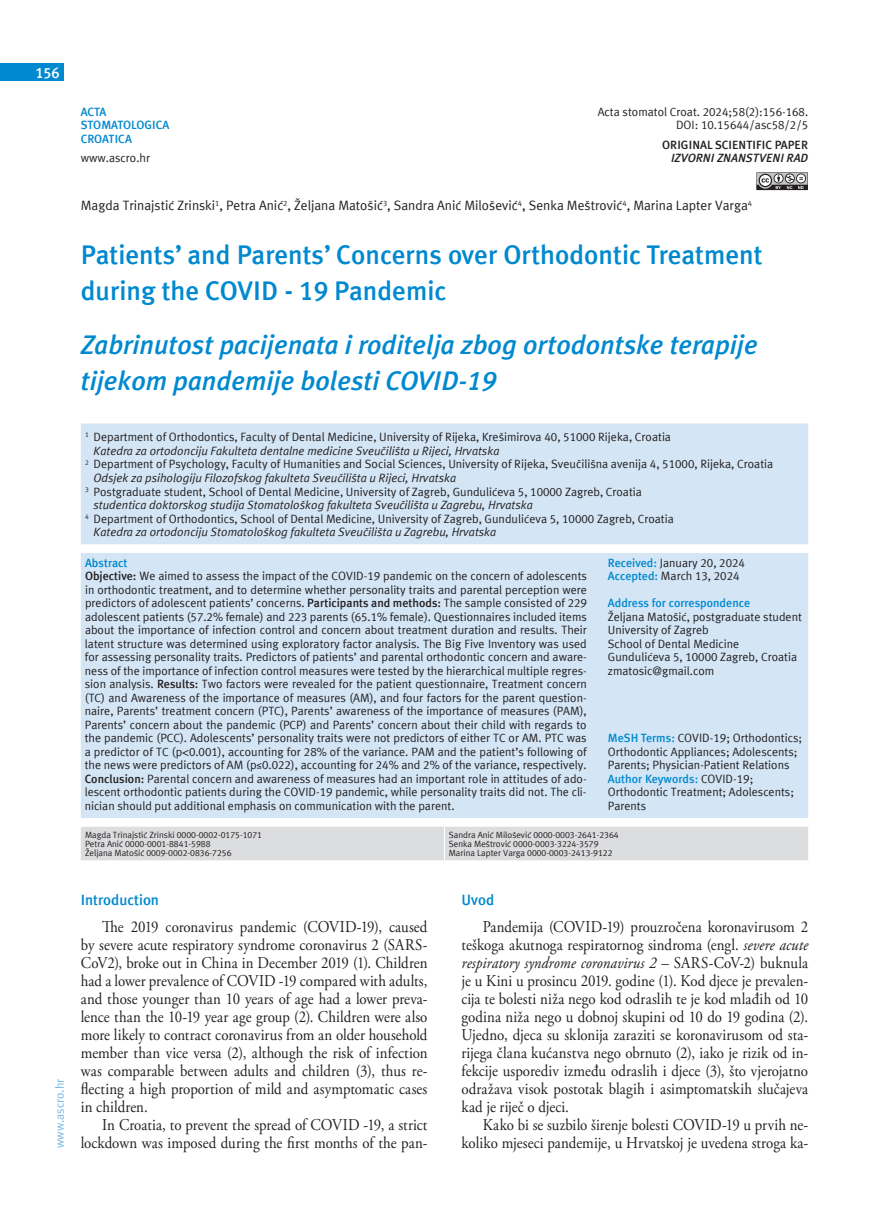
<style>
.page{position:relative;width:872px;height:1212px;background:#fff}
.page>*{position:absolute;margin:0;border:0;box-sizing:border-box;transform-origin:0 0}
.t1{font:italic 700 27px/36px "Meta ASC";color:#0089cf}
.t2{font:700 27px/36px "Meta ASC";color:#0089cf}
.t3{font:16.5px/18px "Adobe Garamond Pro";color:#231f20;text-align:justify;scale:.9 1}
.t4{font:700 15px "Meta ASC";color:#0089cf}
.t5{font:700 15px "Meta ASC";color:#fff}
.t6{font:13.5px "Meta ASC";color:#231f20}
.t7{font:12px/13.5px "Meta ASC";color:#231f20}
.t8{font:italic 12px "Meta ASC";color:#231f20}
.t9{font:700 12px/13.5px "Meta ASC";color:#0089cf}
.t10{font:700 12px "Meta ASC";letter-spacing:.005em;color:#231f20}
.t11{font:italic 700 12px "Meta ASC";letter-spacing:.005em;color:#231f20}
.t12{font:12px "Meta ASC";color:#77b6e4}
.t13{font:9px/9px "Meta ASC";color:#231f20}
.s1{font-weight:700;color:#0089cf}
.s2{font-weight:700}
.s3{font-style:italic}
</style>
<div class="page">
<div style="left:0;top:64px;width:64px;height:17px;background:#0089cf"></div>
<div style="left:81px;top:423px;width:727px;height:121px;background:#d4e6f6"></div>
<div style="left:81px;top:544px;width:727px;height:274px;background:#d4e6f6"></div>
<div style="left:81px;top:827px;width:727px;height:33px;background:#dcdddf"></div>
<hr style="left:444px;top:827px;width:1px;height:33px;background:#fff">
<svg style="left:756px;top:172px;width:52px;height:18px"></svg>
<p class="t5" style="left:35px;top:64px;width:26px">156</p>
<p class="t12" style="left:53px;top:1148px;width:71px;rotate:-90deg">www.ascro.hr</p>
<p class="t7" style="left:598px;top:105px;width:212px;text-align:right">Acta stomatol Croat. 2024;58(2):156-168.<br>DOI: 10.15644/asc58/2/5</p>
<p class="t10" style="left:662px;top:138px;width:147px">ORIGINAL SCIENTIFIC PAPER</p>
<p class="t11" style="left:671px;top:151px;width:139px">IZVORNI ZNANSTVENI RAD</p>
<p class="t6" style="left:81px;top:198px;width:673px">Magda Trinajstić Zrinski<sup>1</sup>, Petra Anić<sup>2</sup>, Željana Matošić<sup>3</sup>, Sandra Anić Milošević<sup>4</sup>, Senka Meštrović<sup>4</sup>, Marina Lapter Varga<sup>4</sup></p>
<h1 class="t2" style="left:81px;top:237px;width:683px">Patients’ and Parents’ Concerns over Orthodontic Treatment during the COVID - 19 Pandemic</h1>
<h1 class="t1" style="left:81px;top:327px;width:678px">Zabrinutost pacijenata i roditelja zbog ortodontske terapije tijekom pandemije bolesti COVID-19</h1>
<p class="t9" style="left:81px;top:105px;width:90px">ACTA<br>STOMATOLOGICA<br>CROATICA</p>
<p class="t7" style="left:81px;top:151px;width:71px">www.ascro.hr</p>
<p class="t7" style="left:85px;top:430px;width:587px"><sup>1</sup> Department of Orthodontics, Faculty of Dental Medicine, University of Rijeka, Krešimirova 40, 51000 Rijeka, Croatia</p>
<p class="t8" style="left:94px;top:444px;width:407px">Katedra za ortodonciju Fakulteta dentalne medicine Sveučilišta u Rijeci, Hrvatska</p>
<p class="t7" style="left:85px;top:457px;width:689px"><sup>2</sup> Department of Psychology, Faculty of Humanities and Social Sciences, University of Rijeka, Sveučilišna avenija 4, 51000, Rijeka, Croatia</p>
<p class="t8" style="left:94px;top:471px;width:364px">Odsjek za psihologiju Filozofskog fakulteta Sveučilišta u Rijeci, Hrvatska</p>
<p class="t7" style="left:85px;top:484px;width:558px"><sup>3</sup> Postgraduate student, School of Dental Medicine, University of Zagreb, Gundulićeva 5, 10000 Zagreb, Croatia</p>
<p class="t8" style="left:94px;top:498px;width:441px">studentica doktorskog studija Stomatološkog fakulteta Sveučilišta u Zagrebu, Hrvatska</p>
<p class="t7" style="left:85px;top:511px;width:590px"><sup>4</sup> Department of Orthodontics, School of Dental Medicine, University of Zagreb, Gundulićeva 5, 10000 Zagreb, Croatia</p>
<p class="t8" style="left:94px;top:525px;width:404px">Katedra za ortodonciju Stomatološkog fakulteta Sveučilišta u Zagrebu, Hrvatska</p>
<p class="t7" style="left:85px;top:556px;width:504px"><span class="s1">Abstract<br></span><span class="s2">Objective:</span> We aimed to assess the impact of the COVID-19 pandemic on the concern of adolescents in orthodontic treatment, and to determine whether personality traits and parental perception were predictors of adolescent patients’ concerns. <span class="s2">Participants and methods:</span> The sample consisted of 229 adolescent patients (57.2% female) and 223 parents (65.1% female). Questionnaires included items about the importance of infection control and concern about treatment duration and results. Their latent structure was determined using exploratory factor analysis. The Big Five Inventory was used for assessing personality traits. Predictors of patients’ and parental orthodontic concern and aware&shy;ness of the importance of infection control measures were tested by the hierarchical multiple regres&shy;sion analysis. <span class="s2">Results:</span> Two factors were revealed for the patient questionnaire, Treatment concern (TC) and Awareness of the importance of measures (AM), and four factors for the parent question&shy;naire, Parents’ treatment concern (PTC), Parents’ awareness of the importance of measures (PAM), Parents’ concern about the pandemic (PCP) and Parents’ concern about their child with regards to the pandemic (PCC). Adolescents’ personality traits were not predictors of either TC or AM. PTC was a predictor of TC (p&lt;0.001), accounting for 28% of the variance. PAM and the patient’s following of the news were predictors of AM (p≤0.022), accounting for 24% and 2% of the variance, respectively.<br><span class="s2">Conclusion:</span> Parental concern and awareness of measures had an important role in attitudes of ado&shy;lescent orthodontic patients during the COVID-19 pandemic, while personality traits did not. The cli&shy;nician should put additional emphasis on communication with the parent.</p>
<p class="t7" style="left:608px;top:556px;width:139px"><span class="s1">Received:</span> January 20, 2024<br><span class="s1">Accepted:</span> March 13, 2024</p>
<p class="t9" style="left:608px;top:596px;width:144px">Address for correspondence</p>
<p class="t7" style="left:608px;top:610px;width:196px">Željana Matošić, postgraduate student<br>University of Zagreb<br>School of Dental Medicine<br>Gundulićeva 5, 10000 Zagreb, Croatia zmatosic@gmail.com</p>
<p class="t7" style="left:608px;top:731px;width:196px"><span class="s1">MeSH Terms:</span> COVID-19; Orthodontics;<br>Orthodontic Appliances; Adolescents;<br>Parents; Physician-Patient Relations<br><span class="s1">Author Keywords:</span> COVID-19;<br>Orthodontic Treatment; Adolescents;<br>Parents</p>
<p class="t13" style="left:85px;top:830px;width:178px">Magda Trinajstić Zrinski 0000-0002-0175-1071<br>Petra Anić 0000-0001-8841-5988<br>Željana Matošić 0009-0002-0836-7256</p>
<p class="t13" style="left:449px;top:830px;width:171px">Sandra Anić Milošević 0000-0003-2641-2364<br>Senka Meštrović 0000-0003-3224-3579<br>Marina Lapter Varga 0000-0003-2413-9122</p>
<p class="t4" style="left:81px;top:891px;width:80px">Introduction</p>
<p class="t3" style="left:81px;top:918px;width:387px;text-indent:21px">The 2019 coronavirus pandemic (COVID-19), caused by severe acute respiratory syndrome coronavirus 2 (SARS-CoV2), broke out in China in December 2019 (1). Children had a lower prevalence of COVID -19 compared with adults, and those younger than 10 years of age had a lower preva&shy;lence than the 10-19 year age group (2). Children were also more likely to contract coronavirus from an older household member than vice versa (2), although the risk of infection was comparable between adults and children (3), thus re&shy;flecting a high proportion of mild and asymptomatic cases in children.</p>
<h2 class="t3" style="left:81px;top:1116px;width:387px;text-align:right">In Croatia, to prevent the spread of COVID -19, a strict lockdown was imposed during the first months of the pan-</h2>
<p class="t4" style="left:461px;top:891px;width:34px">Uvod</p>
<p class="t3" style="left:461px;top:918px;width:387px;text-indent:21px">Pandemija (COVID-19) prouzročena koronavirusom 2 teškoga akutnoga respiratornog sindroma (engl. <span class="s3">severe acute respiratory syndrome coronavirus 2</span> – SARS-CoV-2) buknula je u Kini u prosincu 2019. godine (1). Kod djece je prevalen&shy;cija te bolesti niža nego kod odraslih te je kod mlađih od 10 godina niža nego u dobnoj skupini od 10 do 19 godina (2).<br>Ujedno, djeca su sklonija zaraziti se koronavirusom od sta&shy;rijega člana kućanstva nego obrnuto (2), iako je rizik od in&shy;fekcije usporediv između odraslih i djece (3), što vjerojatno odražava visok postotak blagih i asimptomatskih slučajeva kad je riječ o djeci.</p>
<h2 class="t3" style="left:461px;top:1116px;width:387px;text-align:right">Kako bi se suzbilo širenje bolesti COVID-19 u prvih ne&shy;koliko mjeseci pandemije, u Hrvatskoj je uvedena stroga ka-</h2>
</div>
